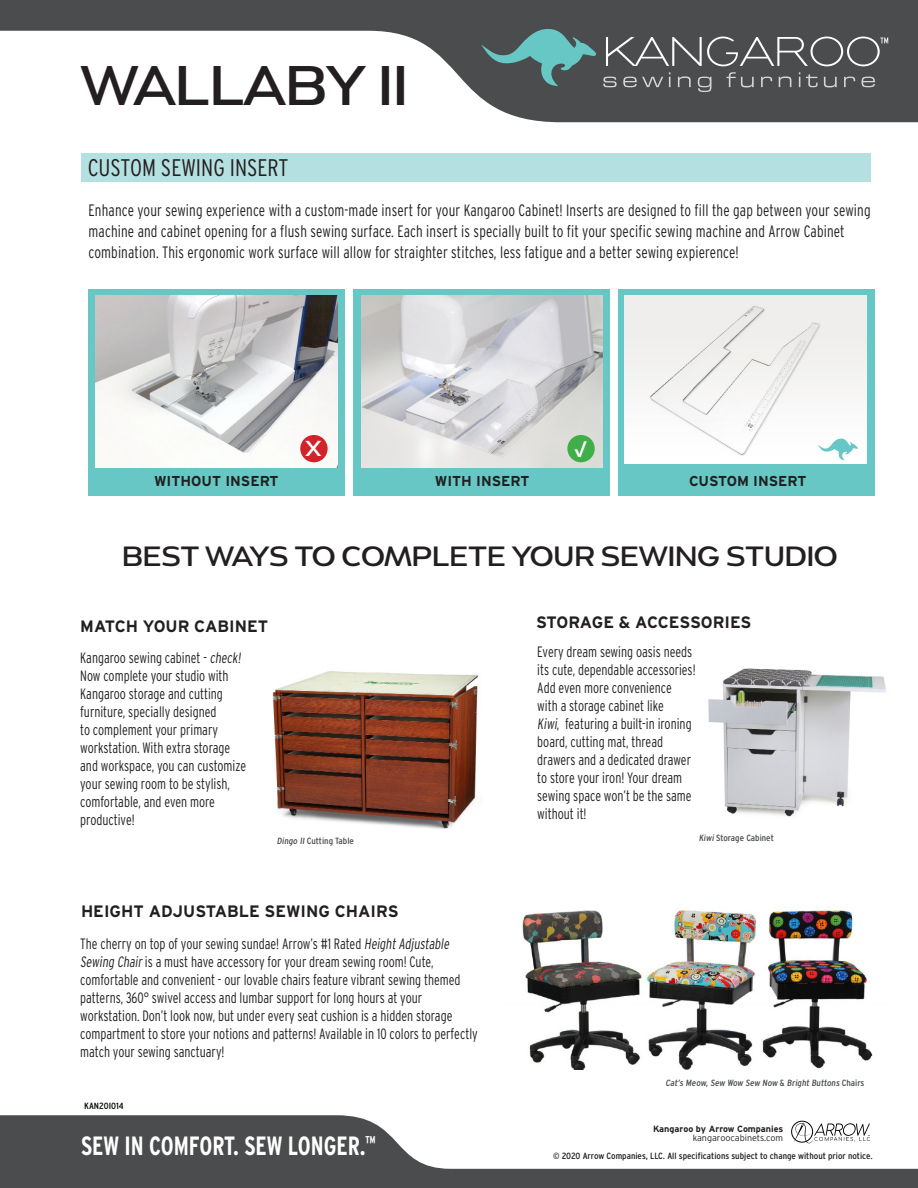
<style>
.page{position:relative;width:918px;height:1188px;background:#fff}
.page>*{position:absolute;margin:0;border:0;box-sizing:border-box;transform-origin:0 0}
.t1{font:700 54px "Dienstag";color:#231f20;scale:.9 1}
.t2{font:700 27px "Dienstag";color:#231f20;scale:.9 1}
.t3{font:700 26.4px "Interstate Condensed";color:#fff;scale:.9 1}
.t4{font:300 24px "Interstate Condensed";color:#231f20}
.t5{font:22.5px "Interstate";color:#fff}
.t6{font:700 21px "Dienstag";color:#fff}
.t7{font:300 16.5px/21px "Interstate Condensed";letter-spacing:.01em;color:#231f20;scale:.9 1}
.t8{font:700 16.5px "Interstate";color:#231f20}
.t9{font:300 15px/18px "Interstate Condensed";color:#231f20;scale:.9 1}
.t10{font:700 14.4px "Interstate";color:#231f20}
.t11{font:9px "Interstate Condensed";color:#4b4d4e;scale:1.1 1}
.t12{font:9px "Interstate Condensed";color:#231f20;scale:1.1 1}
.t13{font:700 9px/9px "Interstate";color:#231f20;text-align:right}
.t14{font:9px "Interstate Condensed";color:#040503;scale:1.1 1}
.s1{font-weight:300}
</style>
<div class="page">
<svg style="left:0;top:0;width:918px;height:122px;fill:#4b4c4d"></svg>
<svg style="left:0;top:1115px;width:918px;height:73px;fill:#4b4c4d"></svg>
<svg style="left:603px;top:77px;width:14px;height:10px"></svg>
<svg style="left:623px;top:77px;width:40px;height:10px"></svg>
<svg style="left:669px;top:72px;width:1px;height:15px"></svg>
<svg style="left:678px;top:76px;width:13px;height:11px"></svg>
<svg style="left:698px;top:77px;width:13px;height:15px"></svg>
<svg style="left:727px;top:72px;width:27px;height:15px"></svg>
<svg style="left:761px;top:77px;width:11px;height:10px"></svg>
<svg style="left:779px;top:76px;width:12px;height:11px"></svg>
<svg style="left:799px;top:72px;width:1px;height:15px"></svg>
<svg style="left:806px;top:74px;width:12px;height:13px"></svg>
<svg style="left:824px;top:77px;width:13px;height:10px"></svg>
<svg style="left:844px;top:77px;width:11px;height:10px"></svg>
<svg style="left:861px;top:77px;width:14px;height:10px"></svg>
<svg style="left:481px;top:26px;width:116px;height:61px;background:#537373"></svg>
<svg style="left:606px;top:37px;width:282px;height:29px;background:#6a6b6c"></svg>
<svg style="left:791px;top:1121px;width:79px;height:22px"></svg>
<img style="left:522px;top:908px;width:351px;height:162px">
<img style="left:272px;top:671px;width:206px;height:158px">
<img style="left:708px;top:668px;width:178px;height:149px">
<svg style="left:618px;top:289px;width:257px;height:207px;fill:#efefed"></svg>
<svg style="left:89px;top:289px;width:256px;height:207px"></svg>
<svg style="left:353px;top:289px;width:257px;height:207px;background:#bcd1d2"></svg>
<div style="left:300px;top:435px;width:28px;height:27px;background:#d1232a;border-radius:50%"></div>
<div style="left:567px;top:435px;width:28px;height:27px;background:#40ae49;border-radius:50%"></div>
<svg style="left:818px;top:437px;width:40px;height:24px"></svg>
<div style="left:81px;top:153px;width:789px;height:29px;background:#b5e0e1"></div>
<p class="t1" style="left:81px;top:50px;width:365px">WALLABY II</p>
<p class="t4" style="left:88px;top:154px;width:202px">CUSTOM SEWING INSERT</p>
<p class="t7" style="left:89px;top:200px;width:870px">Enhance your sewing experience with a custom-made insert for your Kangaroo Cabinet! Inserts are designed to fill the gap between your sewing machine and cabinet opening for a flush sewing surface. Each insert is specially built to fit your specific sewing machine and Arrow Cabinet combination. This ergonomic work surface will allow for straighter stitches, less fatigue and a better sewing expierence!</p>
<p class="t6" style="left:309px;top:435px;width:17px">X</p>
<p class="t5" style="left:574px;top:436px;width:15px">√</p>
<p class="t5" style="left:577px;top:436px;width:15px">√</p>
<p class="t6" style="left:306px;top:435px;width:17px">X</p>
<p class="t10" style="left:154px;top:473px;width:126px">WITHOUT INSERT</p>
<p class="t10" style="left:435px;top:473px;width:96px">WITH INSERT</p>
<p class="t10" style="left:689px;top:473px;width:119px">CUSTOM INSERT</p>
<p class="t2" style="left:122px;top:539px;width:796px">BEST WAYS TO COMPLETE YOUR SEWING STUDIO</p>
<p class="t8" style="left:80px;top:617px;width:190px">MATCH YOUR CABINET</p>
<p class="t9" style="left:80px;top:649px;width:182px">Kangaroo sewing cabinet - check!<br>Now complete your studio with</p>
<p class="t9" style="left:80px;top:685px;width:186px">Kangaroo storage and cutting furniture, specially designed<br>to complement your primary workstation. With extra storage and workspace, you can customize your sewing room to be stylish, comfortable, and even more productive!</p>
<p class="t8" style="left:536px;top:613px;width:217px">STORAGE &amp; ACCESSORIES</p>
<p class="t9" style="left:537px;top:642px;width:177px">Every dream sewing oasis needs its cute, dependable accessories!<br>Add even more convenience with a storage cabinet like<br>Kiwi, featuring a built-in ironing board, cutting mat, thread drawers and a dedicated drawer to store your iron! Your dream sewing space won’t be the same without it!</p>
<p class="t11" style="left:277px;top:836px;width:72px">Dingo II Cutting Table</p>
<p class="t11" style="left:699px;top:833px;width:70px">Kiwi Storage Cabinet</p>
<p class="t8" style="left:81px;top:902px;width:319px">HEIGHT ADJUSTABLE SEWING CHAIRS</p>
<p class="t9" style="left:80px;top:935px;width:443px">The cherry on top of your sewing sundae! Arrow’s #1 Rated HeightAdjustable Sewing Chair is a must have accessory for your dream sewing room! Cute, comfortable and convenient - our lovable chairs feature vibrant sewing themed patterns, 360° swivel access and lumbar support for long hours at your workstation. Don’t look now, but under every seat cushion is a hidden storage compartment to store your notions and patterns! Available in 10 colors to perfectly match your sewing sanctuary!</p>
<p class="t14" style="left:84px;top:1100px;width:37px">KAN20I014</p>
<p class="t3" style="left:81px;top:1131px;width:329px">SEW IN COMFORT. SEW LONGER.<sup>™</sup></p>
<p class="t11" style="left:665px;top:1078px;width:182px">Cat’s Meow, Sew Wow Sew Now &amp; Bright Buttons Chairs</p>
<p class="t13" style="left:653px;top:1124px;width:132px">Kangaroo by Arrow Companies <span class="s1">kangaroocabinets.com</span></p>
<p class="t12" style="left:553px;top:1150px;width:292px">© 2020 Arrow Companies, LLC. All specifications subject to change without prior notice.</p>
</div>
